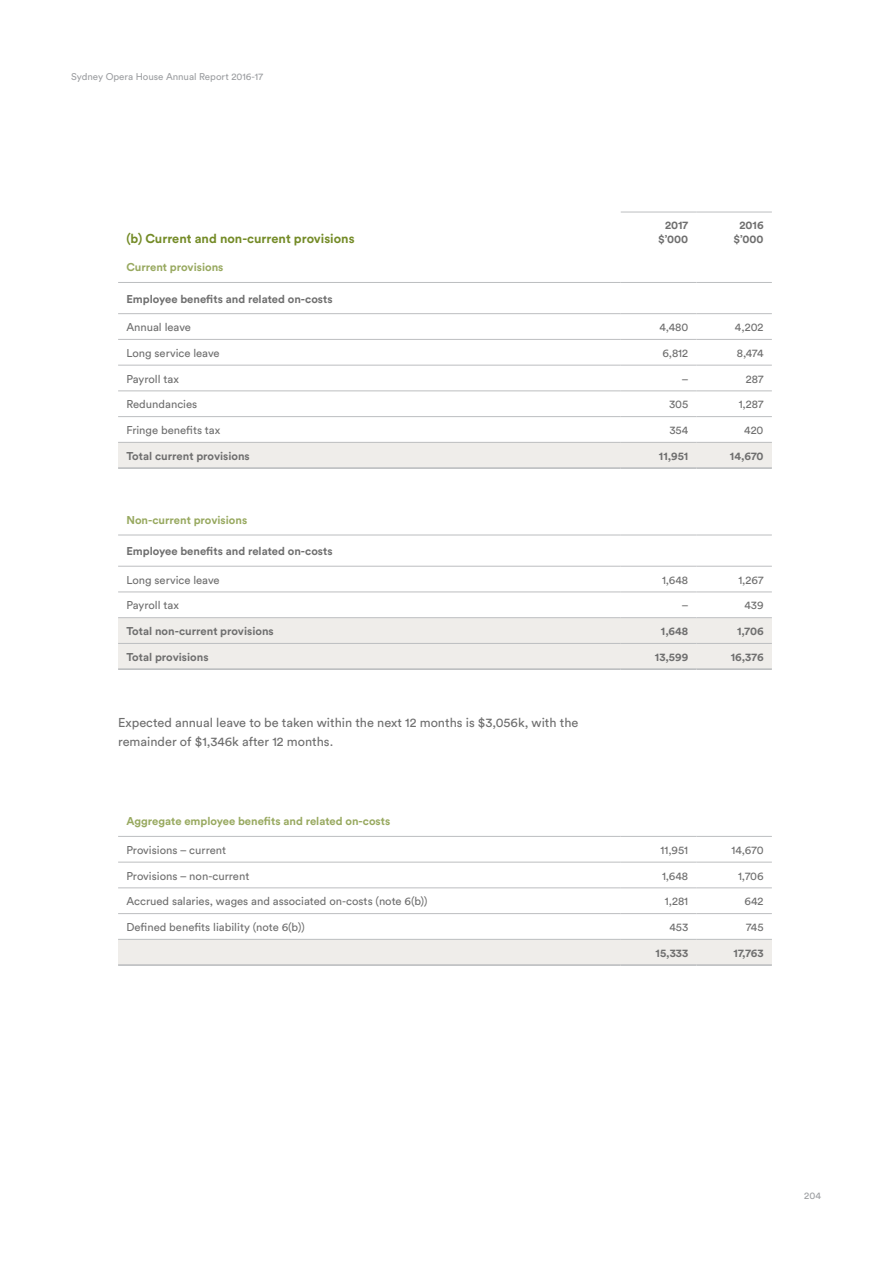
<style>
.page{position:relative;width:893px;height:1263px;background:#fff}
.page>*{position:absolute;margin:0;border:0;box-sizing:border-box;transform-origin:0 0}
.t1{font:12.75px/18.8px "Circular Pro";color:#6f6f6f}
.t2{font:700 12.75px "Circular Pro";color:#748b27}
.t3{font:11.25px "Circular Pro";color:#6f6f6f}
.t4{font:700 11.25px/13.5px "Circular Pro";color:#6f6f6f;text-align:right}
.t5{font:700 11.25px "Circular Pro";color:#98a960}
.t6{font:9.75px "Circular Pro";color:#9d9fa2}
</style>
<div class="page">
<hr style="left:118px;top:282px;width:503px;height:1px;background:#bcbec0">
<hr style="left:621px;top:282px;width:76px;height:1px;background:#bcbec0">
<hr style="left:697px;top:282px;width:75px;height:1px;background:#bcbec0">
<hr style="left:118px;top:313px;width:503px;height:1px;background:#bcbec0">
<hr style="left:621px;top:313px;width:76px;height:1px;background:#bcbec0">
<hr style="left:697px;top:313px;width:75px;height:1px;background:#bcbec0">
<hr style="left:118px;top:339px;width:503px;height:1px;background:#bcbec0">
<hr style="left:621px;top:339px;width:76px;height:1px;background:#bcbec0">
<hr style="left:697px;top:339px;width:75px;height:1px;background:#bcbec0">
<hr style="left:118px;top:365px;width:503px;height:1px;background:#bcbec0">
<hr style="left:621px;top:365px;width:76px;height:1px;background:#bcbec0">
<hr style="left:697px;top:365px;width:75px;height:1px;background:#bcbec0">
<hr style="left:118px;top:391px;width:503px;height:1px;background:#bcbec0">
<hr style="left:621px;top:391px;width:76px;height:1px;background:#bcbec0">
<hr style="left:697px;top:391px;width:75px;height:1px;background:#bcbec0">
<hr style="left:118px;top:416px;width:503px;height:1px;background:#bcbec0">
<hr style="left:621px;top:416px;width:76px;height:1px;background:#bcbec0">
<hr style="left:697px;top:416px;width:75px;height:1px;background:#bcbec0">
<hr style="left:621px;top:212px;width:76px;height:1px;background:#bcbec0">
<hr style="left:697px;top:212px;width:75px;height:1px;background:#bcbec0">
<hr style="left:118px;top:535px;width:503px;height:1px;background:#bcbec0">
<hr style="left:621px;top:535px;width:76px;height:1px;background:#bcbec0">
<hr style="left:697px;top:535px;width:75px;height:1px;background:#bcbec0">
<hr style="left:118px;top:566px;width:503px;height:1px;background:#bcbec0">
<hr style="left:621px;top:566px;width:76px;height:1px;background:#bcbec0">
<hr style="left:697px;top:566px;width:75px;height:1px;background:#bcbec0">
<hr style="left:118px;top:592px;width:503px;height:1px;background:#bcbec0">
<hr style="left:621px;top:592px;width:76px;height:1px;background:#bcbec0">
<hr style="left:697px;top:592px;width:75px;height:1px;background:#bcbec0">
<div style="left:118px;top:442px;width:503px;height:26px;background:#efedea"></div>
<div style="left:621px;top:442px;width:76px;height:26px;background:#efedea"></div>
<div style="left:697px;top:442px;width:75px;height:26px;background:#efedea"></div>
<hr style="left:118px;top:442px;width:503px;height:1px;background:#bcbec0">
<hr style="left:621px;top:442px;width:76px;height:1px;background:#bcbec0">
<hr style="left:697px;top:442px;width:75px;height:1px;background:#bcbec0">
<hr style="left:118px;top:467px;width:503px;height:2px;background:#bcbec0">
<hr style="left:621px;top:467px;width:76px;height:2px;background:#bcbec0">
<hr style="left:697px;top:467px;width:75px;height:2px;background:#bcbec0">
<div style="left:118px;top:618px;width:503px;height:25px;background:#efedea"></div>
<div style="left:621px;top:618px;width:76px;height:25px;background:#efedea"></div>
<div style="left:697px;top:618px;width:75px;height:25px;background:#efedea"></div>
<div style="left:118px;top:643px;width:503px;height:26px;background:#efedea"></div>
<div style="left:621px;top:643px;width:76px;height:26px;background:#efedea"></div>
<div style="left:697px;top:643px;width:75px;height:26px;background:#efedea"></div>
<hr style="left:118px;top:617px;width:503px;height:1px;background:#bcbec0">
<hr style="left:621px;top:617px;width:76px;height:1px;background:#bcbec0">
<hr style="left:697px;top:617px;width:75px;height:1px;background:#bcbec0">
<hr style="left:118px;top:643px;width:503px;height:1px;background:#bcbec0">
<hr style="left:621px;top:643px;width:76px;height:1px;background:#bcbec0">
<hr style="left:697px;top:643px;width:75px;height:1px;background:#bcbec0">
<hr style="left:118px;top:668px;width:503px;height:2px;background:#bcbec0">
<hr style="left:621px;top:668px;width:76px;height:2px;background:#bcbec0">
<hr style="left:697px;top:668px;width:75px;height:2px;background:#bcbec0">
<hr style="left:118px;top:913px;width:503px;height:1px;background:#bcbec0">
<hr style="left:118px;top:836px;width:503px;height:1px;background:#bcbec0">
<hr style="left:621px;top:836px;width:76px;height:1px;background:#bcbec0">
<hr style="left:697px;top:836px;width:75px;height:1px;background:#bcbec0">
<hr style="left:118px;top:862px;width:503px;height:1px;background:#bcbec0">
<hr style="left:621px;top:862px;width:76px;height:1px;background:#bcbec0">
<hr style="left:697px;top:862px;width:75px;height:1px;background:#bcbec0">
<hr style="left:118px;top:888px;width:503px;height:1px;background:#bcbec0">
<hr style="left:621px;top:888px;width:76px;height:1px;background:#bcbec0">
<hr style="left:697px;top:888px;width:75px;height:1px;background:#bcbec0">
<hr style="left:621px;top:913px;width:76px;height:1px;background:#bcbec0">
<hr style="left:697px;top:913px;width:75px;height:1px;background:#bcbec0">
<div style="left:118px;top:939px;width:503px;height:26px;background:#efedea"></div>
<div style="left:621px;top:939px;width:76px;height:26px;background:#efedea"></div>
<div style="left:697px;top:939px;width:75px;height:26px;background:#efedea"></div>
<hr style="left:118px;top:939px;width:503px;height:1px;background:#bcbec0">
<hr style="left:621px;top:939px;width:76px;height:1px;background:#bcbec0">
<hr style="left:697px;top:939px;width:75px;height:1px;background:#bcbec0">
<hr style="left:118px;top:964px;width:503px;height:2px;background:#bcbec0">
<hr style="left:621px;top:964px;width:76px;height:2px;background:#bcbec0">
<hr style="left:697px;top:964px;width:75px;height:2px;background:#bcbec0">
<p class="t6" style="left:71px;top:70px;width:193px">Sydney Opera House Annual Report 2016-17</p>
<p class="t2" style="left:126px;top:230px;width:230px">(b) Current and non-current provisions</p>
<p class="t4" style="left:658px;top:218px;width:32px">2017 $’000</p>
<p class="t4" style="left:733px;top:218px;width:32px;text-align:center">2016 $’000</p>
<p class="t5" style="left:126px;top:260px;width:99px">Current provisions</p>
<p class="t4" style="left:126px;top:291px;width:208px">Employee benefts and related on-costs</p>
<p class="t3" style="left:126px;top:320px;width:66px">Annual leave</p>
<p class="t3" style="left:659px;top:320px;width:30px">4,480</p>
<p class="t3" style="left:735px;top:320px;width:30px">4,202</p>
<p class="t3" style="left:126px;top:345px;width:95px">Long service leave</p>
<p class="t3" style="left:662px;top:345px;width:27px">6,812</p>
<p class="t3" style="left:737px;top:345px;width:28px">8,474</p>
<p class="t3" style="left:126px;top:371px;width:54px">Payroll tax</p>
<p class="t3" style="left:682px;top:371px;width:9px">–</p>
<p class="t3" style="left:746px;top:371px;width:19px">287</p>
<p class="t3" style="left:126px;top:397px;width:72px">Redundancies</p>
<p class="t3" style="left:669px;top:397px;width:21px">305</p>
<p class="t3" style="left:739px;top:397px;width:26px">1,287</p>
<p class="t3" style="left:126px;top:423px;width:95px">Fringe benefts tax</p>
<p class="t3" style="left:669px;top:423px;width:20px">354</p>
<p class="t3" style="left:744px;top:423px;width:21px">420</p>
<p class="t4" style="left:126px;top:449px;width:125px">Total current provisions</p>
<p class="t4" style="left:659px;top:449px;width:31px">11,951</p>
<p class="t4" style="left:730px;top:449px;width:35px">14,670</p>
<p class="t5" style="left:126px;top:512px;width:122px">Non-current provisions</p>
<p class="t4" style="left:126px;top:544px;width:208px">Employee benefts and related on-costs</p>
<p class="t3" style="left:126px;top:572px;width:95px">Long service leave</p>
<p class="t3" style="left:662px;top:572px;width:28px">1,648</p>
<p class="t3" style="left:738px;top:572px;width:27px">1,267</p>
<p class="t3" style="left:126px;top:598px;width:54px">Payroll tax</p>
<p class="t3" style="left:682px;top:598px;width:9px">–</p>
<p class="t3" style="left:744px;top:598px;width:21px">439</p>
<p class="t4" style="left:126px;top:624px;width:149px">Total non-current provisions</p>
<p class="t4" style="left:661px;top:624px;width:29px">1,648</p>
<p class="t4" style="left:737px;top:624px;width:28px">1,706</p>
<p class="t4" style="left:126px;top:650px;width:84px">Total provisions</p>
<p class="t4" style="left:655px;top:650px;width:35px">13,599</p>
<p class="t4" style="left:731px;top:650px;width:34px">16,376</p>
<p class="t1" style="left:118px;top:713px;width:462px">Expected annual leave to be taken within the next 12 months is $3,056k, with the remainder of $1,346k after 12 months.</p>
<p class="t5" style="left:126px;top:814px;width:265px">Aggregate employee benefts and related on-costs</p>
<p class="t3" style="left:126px;top:842px;width:101px">Provisions – current</p>
<p class="t3" style="left:660px;top:842px;width:29px">11,951</p>
<p class="t3" style="left:731px;top:842px;width:34px">14,670</p>
<p class="t3" style="left:126px;top:868px;width:124px">Provisions – non-current</p>
<p class="t3" style="left:662px;top:868px;width:28px">1,648</p>
<p class="t3" style="left:738px;top:868px;width:27px">1,706</p>
<p class="t3" style="left:126px;top:894px;width:303px">Accrued salaries, wages and associated on-costs (note 6(b))</p>
<p class="t3" style="left:665px;top:894px;width:25px">1,281</p>
<p class="t3" style="left:745px;top:894px;width:20px">642</p>
<p class="t3" style="left:126px;top:919px;width:180px">Defned benefts liability (note 6(b))</p>
<p class="t3" style="left:669px;top:919px;width:20px">453</p>
<p class="t3" style="left:746px;top:919px;width:19px">745</p>
<p class="t4" style="left:656px;top:946px;width:34px">15,333</p>
<p class="t4" style="left:733px;top:946px;width:32px">17,763</p>
<p class="t6" style="left:804px;top:1188px;width:18px">204</p>
</div>
